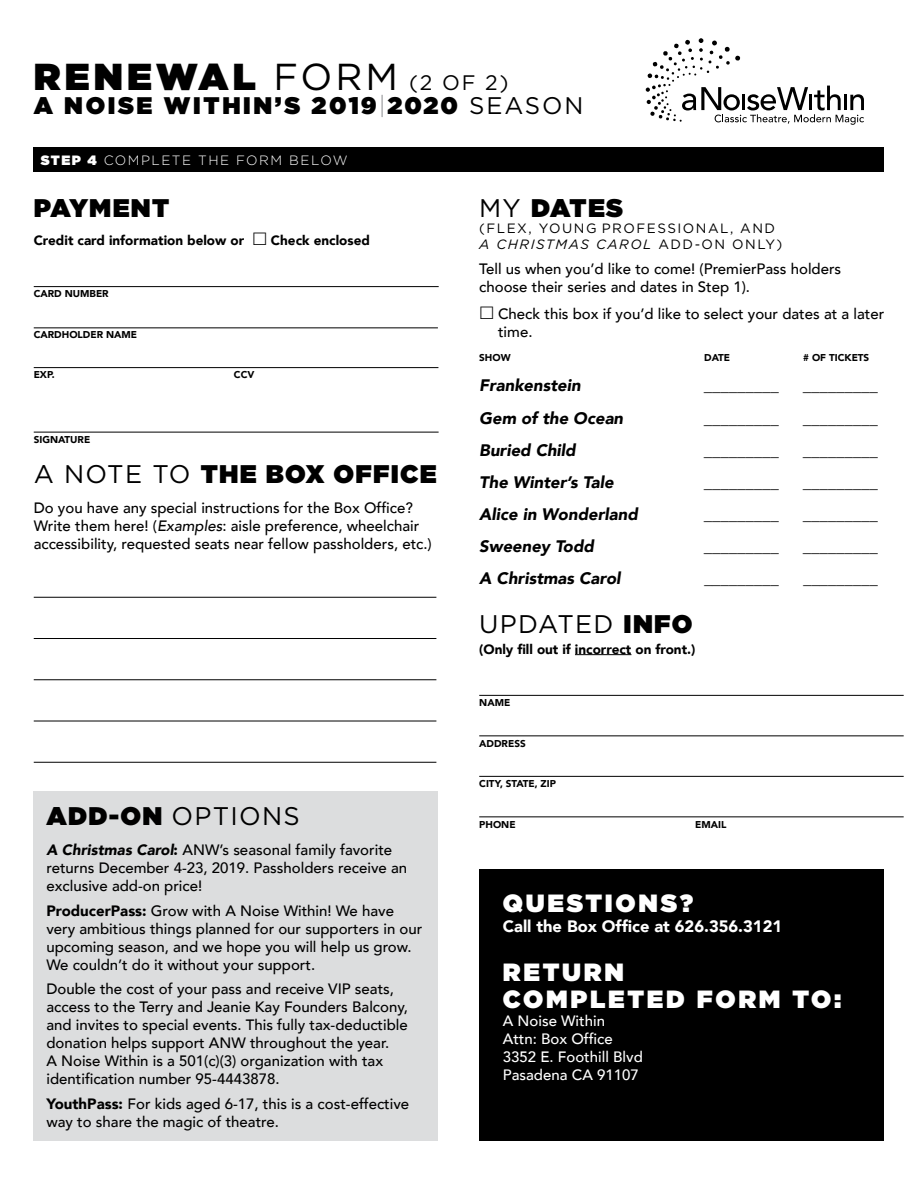
<style>
.page{position:relative;width:918px;height:1188px;background:#fff}
.page>*{position:absolute;margin:0;border:0;box-sizing:border-box;transform-origin:0 0}
.t1{font:900 37.5px "Gotham";letter-spacing:.11em;color:#000}
.t2{font:900 25.5px "Gotham";letter-spacing:.05em;color:#000}
.t3{font:25.5px "Gotham";letter-spacing:.05em;color:#000}
.t4{font:900 24.9px/27.6px "Gotham";letter-spacing:.11em;color:#fff}
.t5{font:900 24px "Gotham";letter-spacing:.11em;color:#000}
.t6{font:italic 900 16.65px "Avenir";color:#000}
.t7{font:900 16.5px "Avenir";color:#fff}
.t8{font:500 15px/18px "Avenir";color:#000}
.t9{font:500 15px/18px "Avenir";color:#fff}
.t10{font:900 13.5px "Avenir";color:#000}
.t11{font:13.5px/16.2px "Gotham";letter-spacing:.11em;color:#000}
.t12{font:300 13.5px "Gotham";letter-spacing:.11em;color:#fff}
.t13{font:900 9.9px "Avenir";color:#000}
.s1{font-weight:400}
.s2{font-weight:400;font-size:21px}
.s3{font-weight:300;color:#939598}
.s4{font-weight:900}
.s5{font-style:italic}
.s6{font-weight:900;font-style:italic}
</style>
<div class="page">
<div style="left:33px;top:791px;width:405px;height:350px;background:#dcddde"></div>
<hr style="left:34px;top:286px;width:405px;height:1px;background:#000">
<hr style="left:34px;top:327px;width:404px;height:1px;background:#000">
<hr style="left:34px;top:367px;width:404px;height:1px;background:#000">
<hr style="left:34px;top:432px;width:405px;height:1px;background:#000">
<hr style="left:575px;top:654px;width:56px;height:1px;background:#000">
<hr style="left:479px;top:695px;width:425px;height:1px;background:#000">
<hr style="left:479px;top:735px;width:425px;height:1px;background:#000">
<hr style="left:479px;top:776px;width:425px;height:1px;background:#000">
<hr style="left:479px;top:816px;width:425px;height:1px;background:#000">
<hr style="left:34px;top:597px;width:402px;height:1px;background:#000">
<hr style="left:34px;top:638px;width:402px;height:1px;background:#000">
<hr style="left:34px;top:679px;width:402px;height:1px;background:#000">
<hr style="left:34px;top:721px;width:402px;height:1px;background:#000">
<hr style="left:34px;top:762px;width:402px;height:1px;background:#000">
<div style="left:479px;top:869px;width:405px;height:272px;background:#000"></div>
<svg style="left:646px;top:38px;width:218px;height:87px"></svg>
<div style="left:34px;top:148px;width:850px;height:24px;background:#000"></div>
<h1 class="t1" style="left:34px;top:54px;width:476px">RENEWAL <span class="s1">FORM</span> <span class="s2">(2 OF 2)</span></h1>
<h3 class="t5" style="left:34px;top:91px;width:551px">A NOISE WITHIN’S 2019<span class="s3">|</span>2020 <span class="s1">SEASON</span></h3>
<p class="t12" style="left:41px;top:152px;width:308px"><span class="s4">STEP 4</span> COMPLETE THE FORM BELOW</p>
<h2 class="t2" style="left:34px;top:192px;width:137px">PAYMENT</h2>
<p class="t10" style="left:34px;top:229px;width:212px">Credit card information below or</p>
<p class="t10" style="left:271px;top:229px;width:101px">Check enclosed</p>
<p class="t13" style="left:34px;top:286px;width:76px">CARD NUMBER</p>
<p class="t13" style="left:34px;top:326px;width:105px">CARDHOLDER NAME</p>
<p class="t13" style="left:34px;top:367px;width:22px">EXP.</p>
<p class="t13" style="left:234px;top:367px;width:22px">CCV</p>
<p class="t13" style="left:34px;top:431px;width:58px">SIGNATURE</p>
<h2 class="t2" style="left:34px;top:458px;width:404px"><span class="s1">A NOTE TO</span> THE BOX OFFICE</h2>
<p class="t8" style="left:34px;top:498px;width:400px">Do you have any special instructions for the Box Office?<br>Write them here! (<span class="s5">Examples</span>: aisle preference, wheelchair accessibility, requested seats near fellow passholders, etc.)</p>
<h2 class="t3" style="left:46px;top:800px;width:255px"><span class="s4">ADD-ON</span> OPTIONS</h2>
<p class="t8" style="left:46px;top:840px;width:362px"><span class="s6">A Christmas Carol</span><span class="s4">:</span> ANW’s seasonal family favorite returns December 4-23, 2019. Passholders receive an exclusive add-on price!</p>
<p class="t8" style="left:46px;top:901px;width:377px"><span class="s4">ProducerPass:</span> Grow with A Noise Within! We have very ambitious things planned for our supporters in our upcoming season, and we hope you will help us grow.<br>We couldn’t do it without your support.</p>
<p class="t8" style="left:46px;top:979px;width:363px">Double the cost of your pass and receive VIP seats, access to the Terry and Jeanie Kay Founders Balcony, and invites to special events. This fully tax-deductible donation helps support ANW throughout the year.<br>A Noise Within is a 501(c)(3) organization with tax identification number 95-4443878.</p>
<p class="t8" style="left:46px;top:1094px;width:364px"><span class="s4">YouthPass:</span> For kids aged 6-17, this is a cost-effective way to share the magic of theatre.</p>
<h2 class="t2" style="left:479px;top:192px;width:145px"><span class="s1">MY</span> DATES</h2>
<p class="t11" style="left:479px;top:220px;width:305px">(FLEX, YOUNG PROFESSIONAL, AND<br><span class="s5">A CHRISTMAS CAROL</span> ADD-ON ONLY)</p>
<p class="t8" style="left:479px;top:259px;width:364px">Tell us when you’d like to come! (PremierPass holders choose their series and dates in Step 1).</p>
<p class="t8" style="left:498px;top:304px;width:388px">Check this box if you’d like to select your dates at a later time.</p>
<p class="t13" style="left:479px;top:349px;width:33px">SHOW</p>
<p class="t13" style="left:704px;top:349px;width:27px">DATE</p>
<p class="t13" style="left:803px;top:349px;width:68px"># OF TICKETS</p>
<p class="t6" style="left:479px;top:372px;width:103px">Frankenstein</p>
<p class="t6" style="left:704px;top:372px;width:76px">_________</p>
<p class="t6" style="left:803px;top:372px;width:76px">_________</p>
<p class="t6" style="left:479px;top:404px;width:145px">Gem of the Ocean</p>
<p class="t6" style="left:704px;top:404px;width:76px">_________</p>
<p class="t6" style="left:803px;top:404px;width:76px">_________</p>
<p class="t6" style="left:479px;top:436px;width:98px">Buried Child</p>
<p class="t6" style="left:704px;top:436px;width:76px">_________</p>
<p class="t6" style="left:803px;top:436px;width:76px">_________</p>
<p class="t6" style="left:479px;top:468px;width:136px">The Winter’s Tale</p>
<p class="t6" style="left:704px;top:468px;width:76px">_________</p>
<p class="t6" style="left:803px;top:468px;width:76px">_________</p>
<p class="t6" style="left:479px;top:500px;width:160px">Alice in Wonderland</p>
<p class="t6" style="left:704px;top:500px;width:76px">_________</p>
<p class="t6" style="left:803px;top:500px;width:76px">_________</p>
<p class="t6" style="left:479px;top:532px;width:116px">Sweeney Todd</p>
<p class="t6" style="left:704px;top:532px;width:76px">_________</p>
<p class="t6" style="left:803px;top:532px;width:76px">_________</p>
<p class="t6" style="left:479px;top:564px;width:143px">A Christmas Carol</p>
<p class="t6" style="left:704px;top:564px;width:76px">_________</p>
<p class="t6" style="left:803px;top:564px;width:76px">_________</p>
<h2 class="t3" style="left:479px;top:608px;width:215px">UPDATED <span class="s4">INFO</span></h2>
<p class="t10" style="left:479px;top:637px;width:218px">(Only fill out if incorrect on front.)</p>
<p class="t13" style="left:479px;top:694px;width:33px">NAME</p>
<p class="t13" style="left:479px;top:735px;width:48px">ADDRESS</p>
<p class="t13" style="left:479px;top:775px;width:78px">CITY, STATE, ZIP</p>
<p class="t13" style="left:479px;top:816px;width:38px">PHONE</p>
<p class="t13" style="left:695px;top:816px;width:33px">EMAIL</p>
<h3 class="t4" style="left:503px;top:889px;width:192px">QUESTIONS?</h3>
<p class="t7" style="left:503px;top:912px;width:281px">Call the Box Office at 626.356.3121</p>
<h3 class="t4" style="left:503px;top:958px;width:340px">RETURN<br>COMPLETED FORM TO:</h3>
<p class="t9" style="left:503px;top:1011px;width:142px">A Noise Within<br>Attn: Box Office<br>3352 E. Foothill Blvd<br>Pasadena CA 91107</p>
</div>
